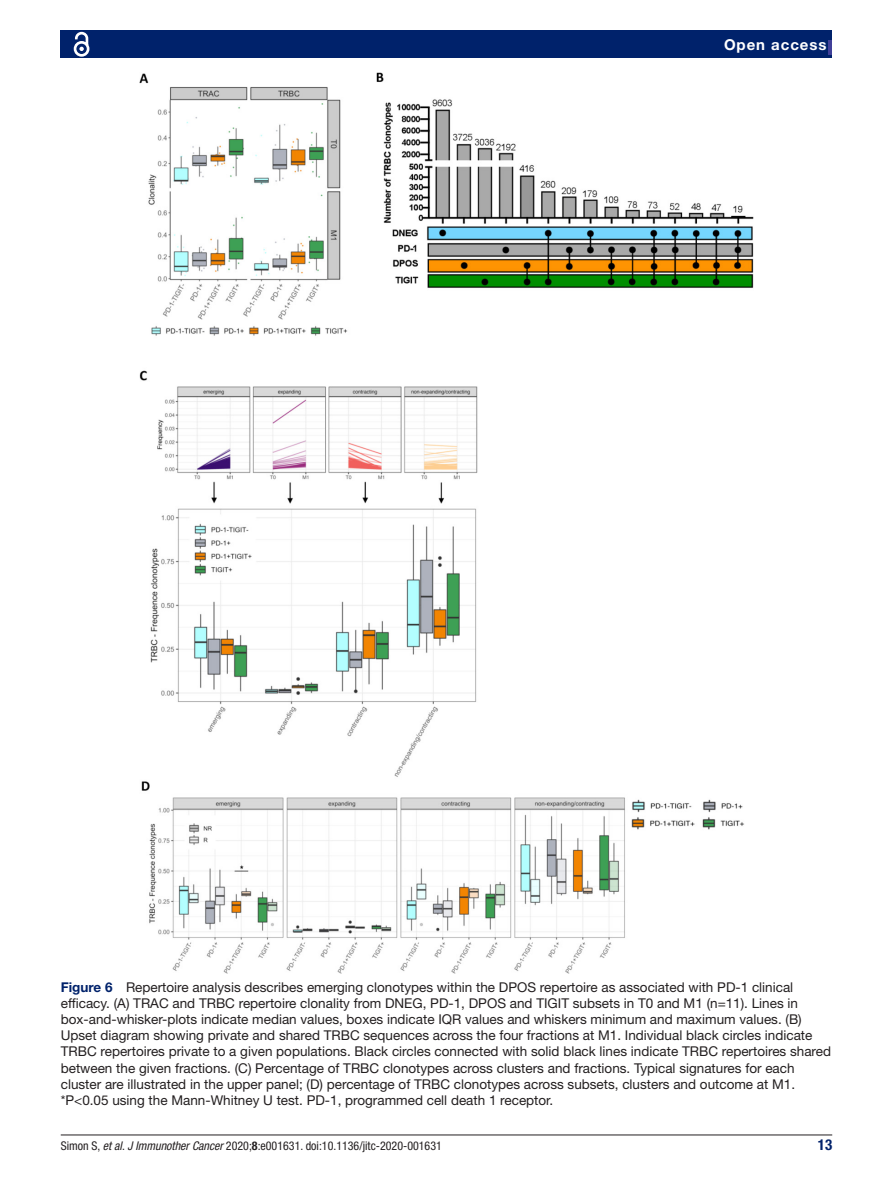
<style>
.page{position:relative;width:893px;height:1191px;background:#fff}
.page>*{position:absolute;margin:0;border:0;box-sizing:border-box;transform-origin:0 0}
.t1{font:700 15px "Helvetica Neue LT Std";letter-spacing:.065em;color:#fff}
.t2{font:700 condensed 15px "Helvetica Neue LT Std";color:#00226b}
.t3{font:13.5px/16.2px "Helvetica Neue LT Std";color:#231f20}
.t4{font:condensed 12px "Helvetica Neue LT Std";color:#231f20}
.s1{font-weight:700;color:#00226b}
.s2{font-style:italic}
.s3{font-weight:700}
</style>
<div class="page">
<hr style="left:61px;top:1134px;width:771px;height:1px;background:#231f20">
<div style="left:61px;top:31px;width:771px;height:27px;background:#00226b"></div>
<hr style="left:828px;top:40px;width:4px;height:15px;background:#414099">
<svg style="left:73px;top:31px;width:17px;height:26px"></svg>
<img style="left:139px;top:73px;width:614px;height:901px">
<p class="t1" style="left:724px;top:35px;width:104px">Open access</p>
<p class="t3" style="left:61px;top:978px;width:772px"><span class="s1">Figure 6</span> Repertoire analysis describes emerging clonotypes within the DPOS repertoire as associated with PD-1 clinical efficacy. (A) TRAC and TRBC repertoire clonality from DNEG, PD-1, DPOS and TIGIT subsets in T0 and M1 (n=11). Lines in box-and-whisker-plots indicate median values, boxes indicate IQR values and whiskers minimum and maximum values. (B)<br>Upset diagram showing private and shared TRBC sequences across the four fractions at M1. Individual black circles indicate TRBC repertoires private to a given populations. Black circles connected with solid black lines indicate TRBC repertoires shared between the given fractions. (C) Percentage of TRBC clonotypes across clusters and fractions. Typical signatures for each cluster are illustrated in the upper panel; (D) percentage of TRBC clonotypes across subsets, clusters and outcome at M1. *P&lt;0.05 using the Mann-Whitney U test. PD-1, programmed cell death 1 receptor.</p>
<p class="t4" style="left:61px;top:1138px;width:383px">Simon S, <span class="s2">et al</span>. <span class="s2">J Immunother Cancer</span> 2020;<span class="s3">8</span>:e001631. doi:10.1136/jitc-2020-001631</p>
<p class="t2" style="left:818px;top:1135px;width:16px">13</p>
</div>
